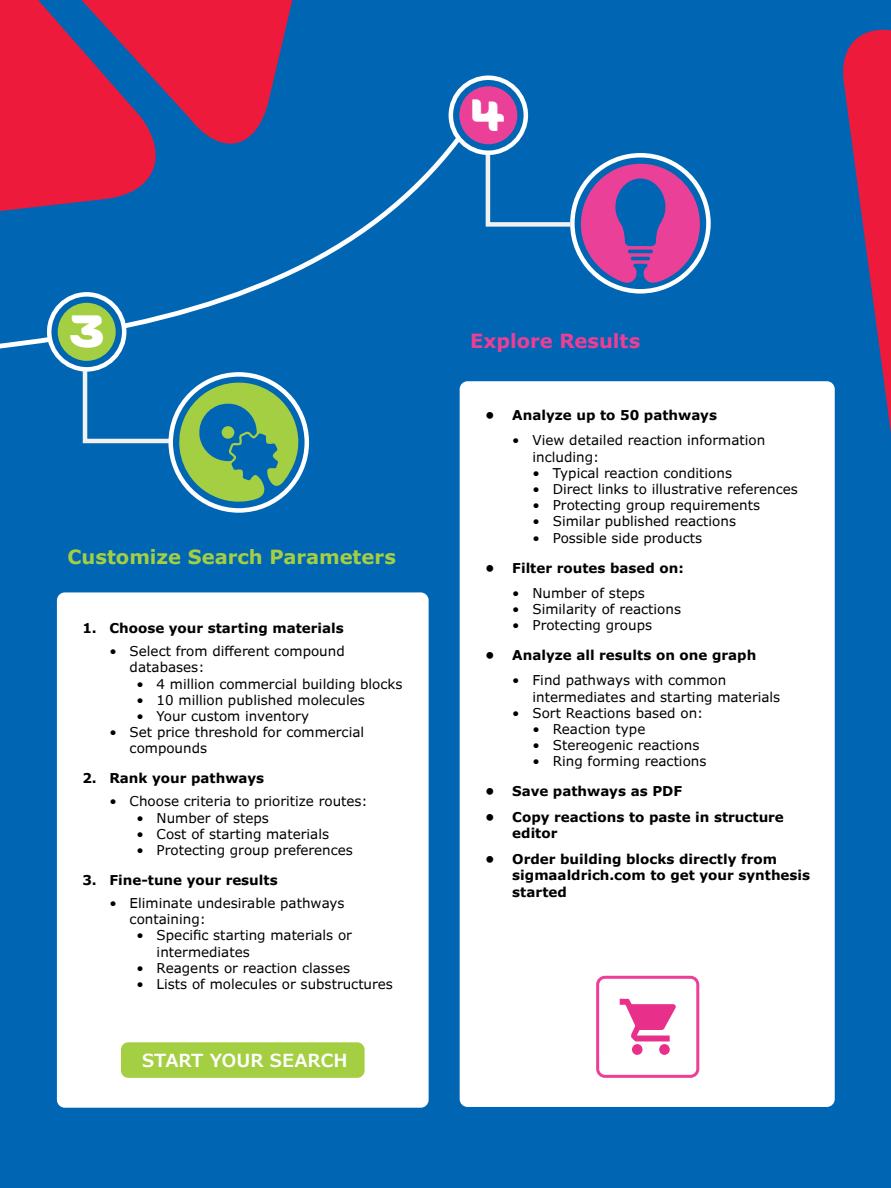
<style>
.page{position:relative;width:891px;height:1188px;background:#0066b3}
.page>*{position:absolute;margin:0;border:0;box-sizing:border-box;transform-origin:0 0}
.t1{font:46.05px "Merck";color:#fff}
.t2{font:700 19.5px "Verdana Pro";color:#a5cf42}
.t3{font:700 19.5px "Verdana Pro";color:#ee3d96}
.t4{font:600 18px "Verdana Pro";color:#fff}
.t5{font:13.5px/16.2px "Verdana Pro";color:#000}
.t6{font:700 13.5px/16.5px "Verdana Pro";color:#000}
</style>
<div class="page">
<svg style="left:171px;top:0;width:122px;height:132px;fill:#ed1a3b"></svg>
<svg style="left:0;top:0;width:171px;height:132px;fill:#ed1a3b"></svg>
<svg style="left:830px;top:29px;width:61px;height:1078px"></svg>
<div style="left:57px;top:592px;width:372px;height:516px;background:#fff;border-radius:8px"></div>
<div style="left:460px;top:381px;width:375px;height:726px;background:#fff;border-radius:8px"></div>
<svg style="left:0;top:132px;width:465px;height:235px"></svg>
<svg style="left:485px;top:149px;width:90px;height:78px"></svg>
<div style="left:570px;top:153px;width:141px;height:141px;border:4px solid #fff;border-radius:50%"></div>
<div style="left:459px;top:86px;width:58px;height:58px;background:#ea4097;border-radius:50%"></div>
<svg style="left:581px;top:164px;width:119px;height:119px"></svg>
<div style="left:449px;top:76px;width:79px;height:79px;border:4px solid #fff;border-radius:50%"></div>
<svg style="left:49px;top:294px;width:75px;height:75px"></svg>
<div style="left:47px;top:292px;width:79px;height:80px;border:4px solid #fff;border-radius:50%"></div>
<div style="left:58px;top:303px;width:58px;height:58px;background:#a5cf42;border-radius:50%"></div>
<svg style="left:81px;top:366px;width:217px;height:136px"></svg>
<div style="left:222px;top:426px;width:12px;height:13px;background:#a5cf42;border-radius:50%"></div>
<div style="left:168px;top:372px;width:141px;height:141px;border:4px solid #fff;border-radius:50%"></div>
<div style="left:121px;top:1042px;width:244px;height:36px;background:#a5cf42;border-radius:7px"></div>
<div style="left:596px;top:976px;width:103px;height:102px;border:3px solid #ee3d96;border-radius:7px"></div>
<svg style="left:620px;top:999px;width:56px;height:56px"></svg>
<h1 class="t1" style="left:472px;top:78px;width:36px">4</h1>
<h1 class="t1" style="left:70px;top:294px;width:36px">3</h1>
<h2 class="t2" style="left:67px;top:544px;width:330px">Customize Search Parameters</h2>
<p class="t6" style="left:82px;top:620px;width:263px">1. Choose your starting materials</p>
<p class="t5" style="left:130px;top:643px;width:217px;text-indent:-20px">• Select from different compound databases:</p>
<p class="t5" style="left:136px;top:676px;width:268px">• 4 million commercial building blocks</p>
<p class="t5" style="left:136px;top:692px;width:230px">• 10 million published molecules</p>
<p class="t5" style="left:136px;top:708px;width:174px">• Your custom inventory</p>
<p class="t5" style="left:130px;top:724px;width:236px;text-indent:-20px">• Set price threshold for commercial compounds</p>
<p class="t6" style="left:82px;top:770px;width:183px">2. Rank your pathways</p>
<p class="t5" style="left:109px;top:794px;width:260px">• Choose criteria to prioritize routes:</p>
<p class="t5" style="left:136px;top:810px;width:134px">• Number of steps</p>
<p class="t5" style="left:136px;top:826px;width:194px">• Cost of starting materials</p>
<p class="t5" style="left:136px;top:842px;width:218px">• Protecting group preferences</p>
<p class="t6" style="left:82px;top:872px;width:197px">3. Fine-tune your results</p>
<p class="t5" style="left:130px;top:895px;width:216px;text-indent:-20px">• Eliminate undesirable pathways containing:</p>
<p class="t5" style="left:157px;top:928px;width:197px;text-indent:-20px">• Specific starting materials or intermediates</p>
<p class="t5" style="left:136px;top:960px;width:215px">• Reagents or reaction classes</p>
<p class="t5" style="left:136px;top:976px;width:258px">• Lists of molecules or substructures</p>
<h3 class="t4" style="left:142px;top:1049px;width:207px">START YOUR SEARCH</h3>
<h2 class="t3" style="left:470px;top:328px;width:172px">Explore Results</h2>
<p class="t6" style="left:485px;top:407px;width:233px">• Analyze up to 50 pathways</p>
<p class="t5" style="left:533px;top:433px;width:234px;text-indent:-20px">• View detailed reaction information including:</p>
<p class="t5" style="left:533px;top:465px;width:201px">• Typical reaction conditions</p>
<p class="t5" style="left:533px;top:481px;width:267px">• Direct links to illustrative references</p>
<p class="t5" style="left:533px;top:497px;width:229px">• Protecting group requirements</p>
<p class="t5" style="left:533px;top:514px;width:205px">• Similar published reactions</p>
<p class="t5" style="left:533px;top:530px;width:171px">• Possible side products</p>
<p class="t6" style="left:485px;top:560px;width:200px">• Filter routes based on:</p>
<p class="t5" style="left:512px;top:585px;width:134px">• Number of steps</p>
<p class="t5" style="left:512px;top:601px;width:170px">• Similarity of reactions</p>
<p class="t5" style="left:512px;top:617px;width:141px">• Protecting groups</p>
<p class="t6" style="left:485px;top:647px;width:273px">• Analyze all results on one graph</p>
<p class="t5" style="left:533px;top:673px;width:249px;text-indent:-20px">• Find pathways with common intermediates and starting materials</p>
<p class="t5" style="left:512px;top:705px;width:193px">• Sort Reactions based on:</p>
<p class="t5" style="left:533px;top:721px;width:114px">• Reaction type</p>
<p class="t5" style="left:533px;top:737px;width:168px">• Stereogenic reactions</p>
<p class="t5" style="left:533px;top:754px;width:175px">• Ring forming reactions</p>
<p class="t6" style="left:485px;top:783px;width:198px">• Save pathways as PDF</p>
<p class="t6" style="left:512px;top:809px;width:273px;text-indent:-27px">• Copy reactions to paste in structure editor</p>
<p class="t6" style="left:512px;top:851px;width:299px;text-indent:-27px">• Order building blocks directly from sigmaaldrich.com to get your synthesis started</p>
</div>
